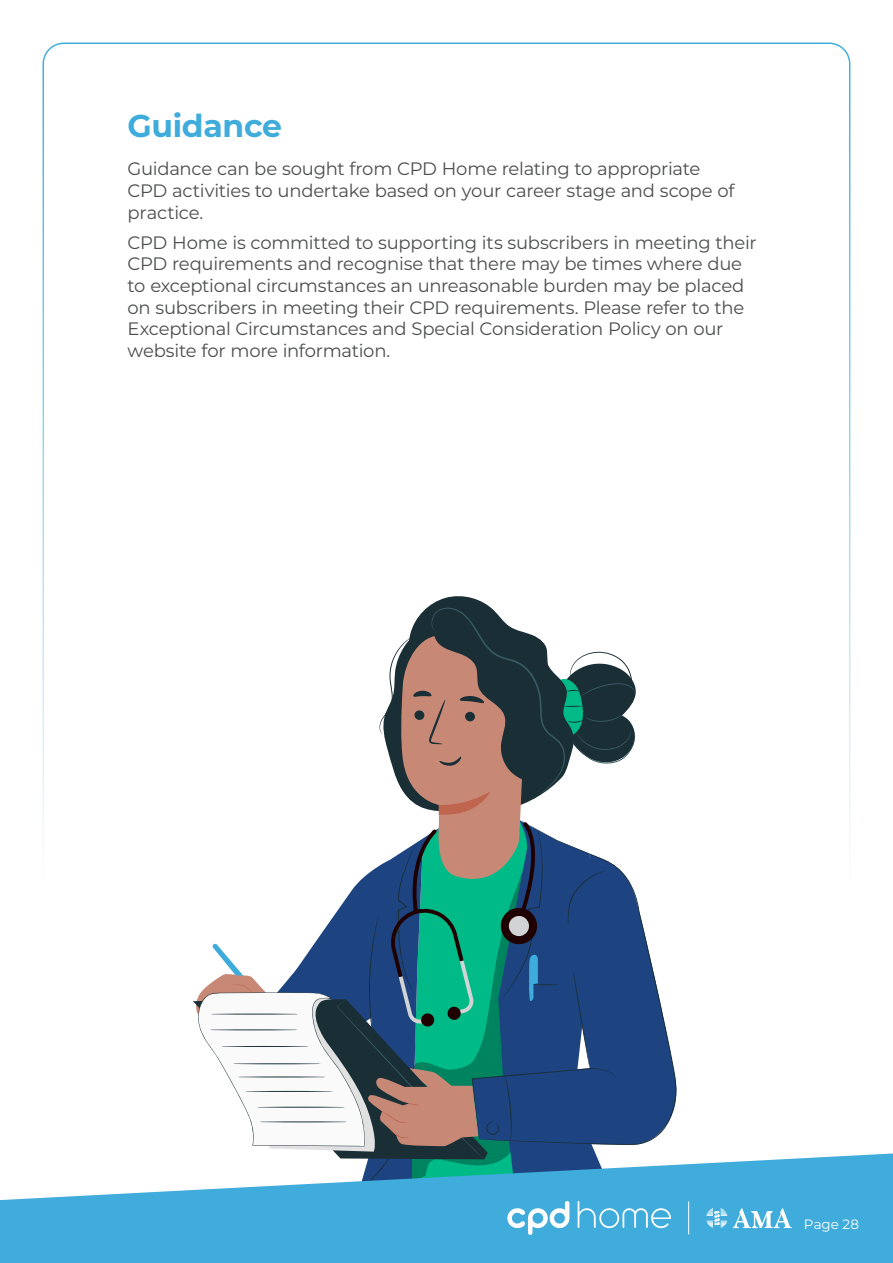
<style>
.page{position:relative;width:893px;height:1263px;background:#fff}
.page>*{position:absolute;margin:0;border:0;box-sizing:border-box;transform-origin:0 0}
.t1{font:700 31.5px "Montserrat";letter-spacing:-.01em;color:#3facdb}
.t2{font:18px/21.6px "Montserrat";letter-spacing:-.015em;color:#4c4d4d}
.t3{font:13.5px "Montserrat";color:#fff}
</style>
<div class="page">
<svg style="left:637px;top:900px;width:39px;height:245px;fill:#1d4480"></svg>
<svg style="left:193px;top:596px;width:444px;height:557px"></svg>
<svg style="left:0;top:1153px;width:893px;height:110px;fill:#3facdb"></svg>
<svg style="left:507px;top:1201px;width:62px;height:34px"></svg>
<svg style="left:578px;top:1201px;width:93px;height:27px;background:#61bae1"></svg>
<svg style="left:706px;top:1208px;width:86px;height:20px"></svg>
<hr style="left:688px;top:1201px;width:1px;height:33px;background:#fff">
<h1 class="t1" style="left:128px;top:103px;width:156px">Guidance</h1>
<p class="t2" style="left:128px;top:158px;width:608px">Guidance can be sought from CPD Home relating to appropriate<br>CPD activities to undertake based on your career stage and scope of practice.</p>
<p class="t2" style="left:128px;top:231px;width:631px">CPD Home is committed to supporting its subscribers in meeting their CPD requirements and recognise that there may be times where due to exceptional circumstances an unreasonable burden may be placed on subscribers in meeting their CPD requirements. Please refer to the Exceptional Circumstances and Special Consideration Policy on our website for more information.</p>
<p class="t3" style="left:804px;top:1215px;width:56px">Page 28</p>
</div>
